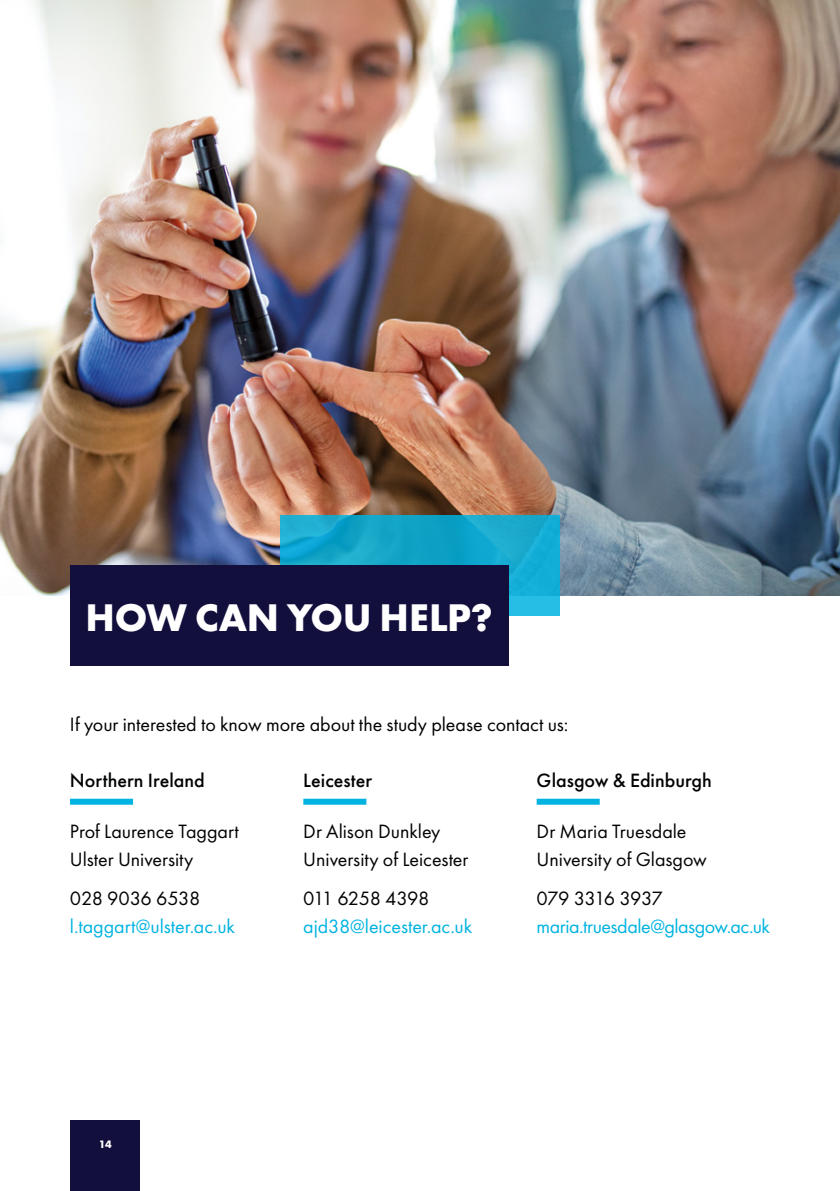
<style>
.page{position:relative;width:840px;height:1191px;background:#fff}
.page>*{position:absolute;margin:0;border:0;box-sizing:border-box;transform-origin:0 0}
.t1{font:700 40px "Futura PT";letter-spacing:-.01em;color:#fff}
.t2{font:20px/28px "Futura PT";letter-spacing:-.005em;color:#010202}
.t3{font:20px "Futura PT";color:#000}
.t4{font:20px "Futura PT";letter-spacing:-.005em;color:#00b3e1}
.t5{font:500 20px "Futura PT";color:#010202}
.t6{font:20px "Futura PT";letter-spacing:-.025em;color:#00b3e1}
.t7{font:20px "Futura PT";letter-spacing:-.03em;color:#010202}
.t8{font:20px "Futura PT";letter-spacing:-.035em;color:#010202}
.t9{font:700 11.2px "Futura PT";color:#fff}
</style>
<div class="page">
<div style="left:70px;top:1120px;width:70px;height:71px;background:#130f3d"></div>
<img style="left:0;top:0;width:839px;height:595px">
<svg style="left:280px;top:515px;width:279px;height:100px;background:#14a8cd"></svg>
<div style="left:70px;top:565px;width:438px;height:101px;background:#130f3d"></div>
<div style="left:70px;top:798px;width:63px;height:6px;background:#00b3e1"></div>
<div style="left:303px;top:798px;width:63px;height:6px;background:#00b3e1"></div>
<div style="left:536px;top:798px;width:63px;height:6px;background:#00b3e1"></div>
<p class="t1" style="left:85px;top:592px;width:409px">HOW CAN YOU HELP?</p>
<p class="t3" style="left:70px;top:713px;width:499px">If your interested to know more about the study please contact us:</p>
<p class="t5" style="left:70px;top:768px;width:136px">Northern Ireland</p>
<p class="t2" style="left:70px;top:817px;width:170px">Prof Laurence Taggart<br>Ulster University</p>
<p class="t2" style="left:70px;top:884px;width:132px">028 9036 6538</p>
<p class="t4" style="left:70px;top:915px;width:166px">l.taggart@ulster.ac.uk</p>
<p class="t5" style="left:536px;top:768px;width:177px">Glasgow &amp; Edinburgh</p>
<p class="t2" style="left:536px;top:817px;width:172px">Dr Maria Truesdale<br>University of Glasgow</p>
<p class="t8" style="left:536px;top:887px;width:128px">079 3316 3937</p>
<p class="t6" style="left:536px;top:915px;width:235px">maria.truesdale@glasgow.ac.uk</p>
<p class="t5" style="left:303px;top:768px;width:70px">Leicester</p>
<p class="t2" style="left:303px;top:817px;width:166px">Dr Alison Dunkley<br>University of Leicester</p>
<p class="t7" style="left:303px;top:887px;width:127px">011 6258 4398</p>
<p class="t4" style="left:303px;top:915px;width:170px">ajd38@leicester.ac.uk</p>
<p class="t9" style="left:99px;top:1137px;width:14px">14</p>
</div>
